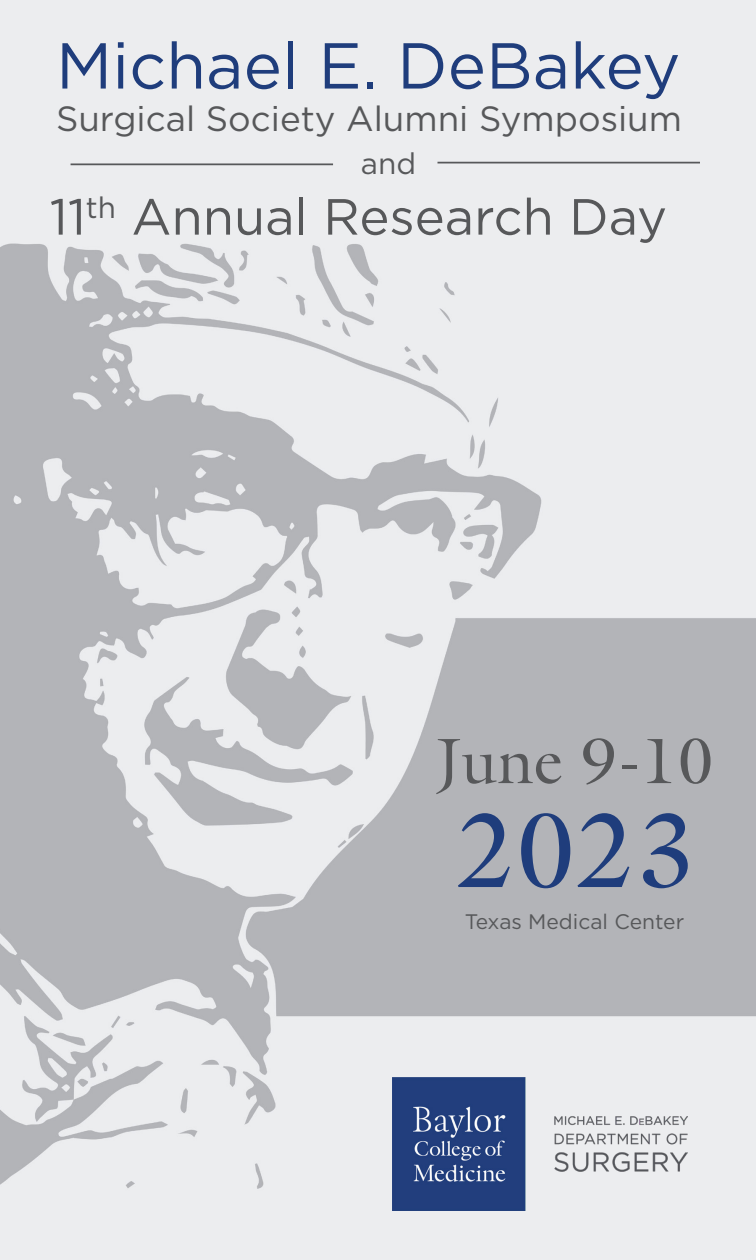
<style>
.page{position:relative;width:756px;height:1260px;background:#fff}
.page>*{position:absolute;margin:0;border:0;box-sizing:border-box;transform-origin:0 0}
.t1{font:106.75px "Galliard Pro";color:#1f3d7c}
.t2{font:64.75px "Gotham";color:#1f3d7c}
.t3{font:64.75px "Galliard Pro";color:#57585a}
.t4{font:50.75px "Gotham";color:#57585a}
.t5{font:35px "Gotham";color:#57585a}
.t6{font:29.75px "Gotham";color:#57585a}
.t7{font:21px "Gotham";color:#57585a}
</style>
<div class="page">
<img style="left:0;top:0;width:756px;height:1260px">
<img style="left:392px;top:1077px;width:296px;height:134px">
<hr style="left:71px;top:163px;width:262px;height:2px;background:#57585a">
<hr style="left:438px;top:162px;width:262px;height:1px;background:#57585a">
<p class="t2" style="left:56px;top:24px;width:626px">Michael E. DeBakey</p>
<p class="t5" style="left:56px;top:96px;width:628px">Surgical Society Alumni Symposium</p>
<p class="t6" style="left:361px;top:144px;width:57px">and</p>
<p class="t4" style="left:50px;top:184px;width:619px">11<sup>th</sup> Annual Research Day</p>
<p class="t3" style="left:435px;top:718px;width:280px">June 9-10</p>
<p class="t1" style="left:456px;top:780px;width:241px">2023</p>
<p class="t7" style="left:465px;top:908px;width:221px">Texas Medical Center</p>
</div>
